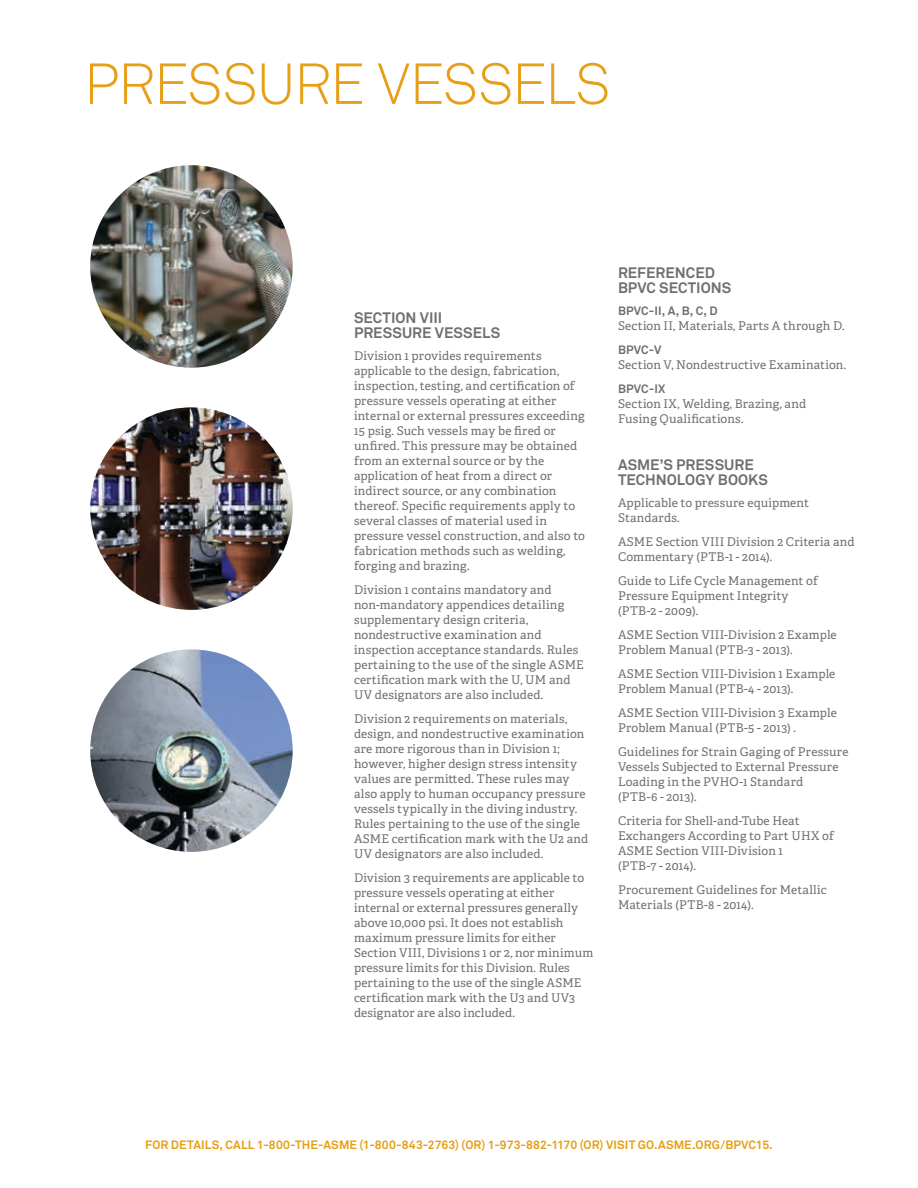
<style>
.page{position:relative;width:918px;height:1188px;background:#fff}
.page>*{position:absolute;margin:0;border:0;box-sizing:border-box;transform-origin:0 0}
.t1{font:300 57px "Akkurat";letter-spacing:-.025em;color:#e69f16}
.t2{font:700 15px/15px "Akkurat";color:#6d6f71}
.t3{font:12px/15px "Adelle";letter-spacing:.015em;color:#6d6f71}
.t4{font:700 12px "Akkurat";letter-spacing:.01em;color:#e69f16}
.t5{font:700 12px "Akkurat";letter-spacing:.01em;color:#6d6f71}
</style>
<div class="page">
<img style="left:90px;top:407px;width:203px;height:203px;border-radius:101px">
<img style="left:90px;top:649px;width:203px;height:203px;border-radius:101px">
<img style="left:90px;top:165px;width:203px;height:203px;border-radius:101px">
<h1 class="t1" style="left:84px;top:50px;width:528px">PRESSURE VESSELS</h1>
<p class="t2" style="left:354px;top:310px;width:148px">SECTION VIII<br>PRESSURE VESSELS</p>
<p class="t3" style="left:354px;top:349px;width:233px">Division 1 provides requirements applicable to the design, fabrication, inspection, testing, and certification of pressure vessels operating at either internal or external pressures exceeding 15 psig. Such vessels may be fired or unfired. This pressure may be obtained from an external source or by the application of heat from a direct or indirect source, or any combination thereof. Specific requirements apply to several classes of material used in pressure vessel construction, and also to fabrication methods such as welding, forging and brazing.</p>
<p class="t3" style="left:354px;top:583px;width:231px">Division 1 contains mandatory and non-mandatory appendices detailing supplementary design criteria, nondestructive examination and inspection acceptance standards. Rules pertaining to the use of the single ASME certification mark with the U, UM and UV designators are also included.</p>
<p class="t3" style="left:354px;top:712px;width:236px">Division 2 requirements on materials, design, and nondestructive examination are more rigorous than in Division 1; however, higher design stress intensity values are permitted. These rules may also apply to human occupancy pressure vessels typically in the diving industry.<br>Rules pertaining to the use of the single ASME certification mark with the U2 and UV designators are also included.</p>
<p class="t3" style="left:354px;top:871px;width:241px">Division 3 requirements are applicable to pressure vessels operating at either internal or external pressures generally above 10,000 psi. It does not establish maximum pressure limits for either Section VIII, Divisions 1 or 2, nor minimum pressure limits for this Division. Rules pertaining to the use of the single ASME certification mark with the U3 and UV3 designator are also included.</p>
<p class="t2" style="left:618px;top:265px;width:115px">REFERENCED<br>BPVC SECTIONS</p>
<p class="t5" style="left:618px;top:304px;width:101px">BPVC-II, A, B, C, D</p>
<p class="t3" style="left:618px;top:319px;width:228px">Section II, Materials, Parts A through D.</p>
<p class="t5" style="left:618px;top:343px;width:45px">BPVC-V</p>
<p class="t3" style="left:618px;top:358px;width:230px">Section V, Nondestructive Examination.</p>
<p class="t5" style="left:618px;top:382px;width:49px">BPVC-IX</p>
<p class="t3" style="left:618px;top:397px;width:190px">Section IX, Welding, Brazing, and<br>Fusing Qualifications.</p>
<p class="t2" style="left:618px;top:457px;width:151px">ASME’S PRESSURE<br>TECHNOLOGY BOOKS</p>
<p class="t3" style="left:618px;top:496px;width:192px">Applicable to pressure equipment<br>Standards.</p>
<p class="t3" style="left:618px;top:535px;width:238px">ASME Section VIII Division 2 Criteria and<br>Commentary (PTB-1 - 2014).</p>
<p class="t3" style="left:618px;top:574px;width:201px">Guide to Life Cycle Management of<br>Pressure Equipment Integrity (PTB-2 - 2009).</p>
<p class="t3" style="left:618px;top:628px;width:220px">ASME Section VIII-Division 2 Example<br>Problem Manual (PTB-3 - 2013).</p>
<p class="t3" style="left:618px;top:667px;width:219px">ASME Section VIII-Division 1 Example<br>Problem Manual (PTB-4 - 2013).</p>
<p class="t3" style="left:618px;top:706px;width:220px">ASME Section VIII-Division 3 Example<br>Problem Manual (PTB-5 - 2013) .</p>
<p class="t3" style="left:618px;top:745px;width:232px">Guidelines for Strain Gaging of Pressure<br>Vessels Subjected to External Pressure<br>Loading in the PVHO-1 Standard<br>(PTB-6 - 2013).</p>
<p class="t3" style="left:618px;top:814px;width:217px">Criteria for Shell-and-Tube Heat<br>Exchangers According to Part UHX of<br>ASME Section VIII-Division 1<br>(PTB-7 - 2014).</p>
<p class="t3" style="left:618px;top:883px;width:210px">Procurement Guidelines for Metallic<br>Materials (PTB-8 - 2014).</p>
<p class="t4" style="left:145px;top:1137px;width:629px">FOR DETAILS, CALL 1-800-THE-ASME (1-800-843-2763) (OR) 1-973-882-1170 (OR) VISIT GO.ASME.ORG/BPVC15.</p>
</div>
